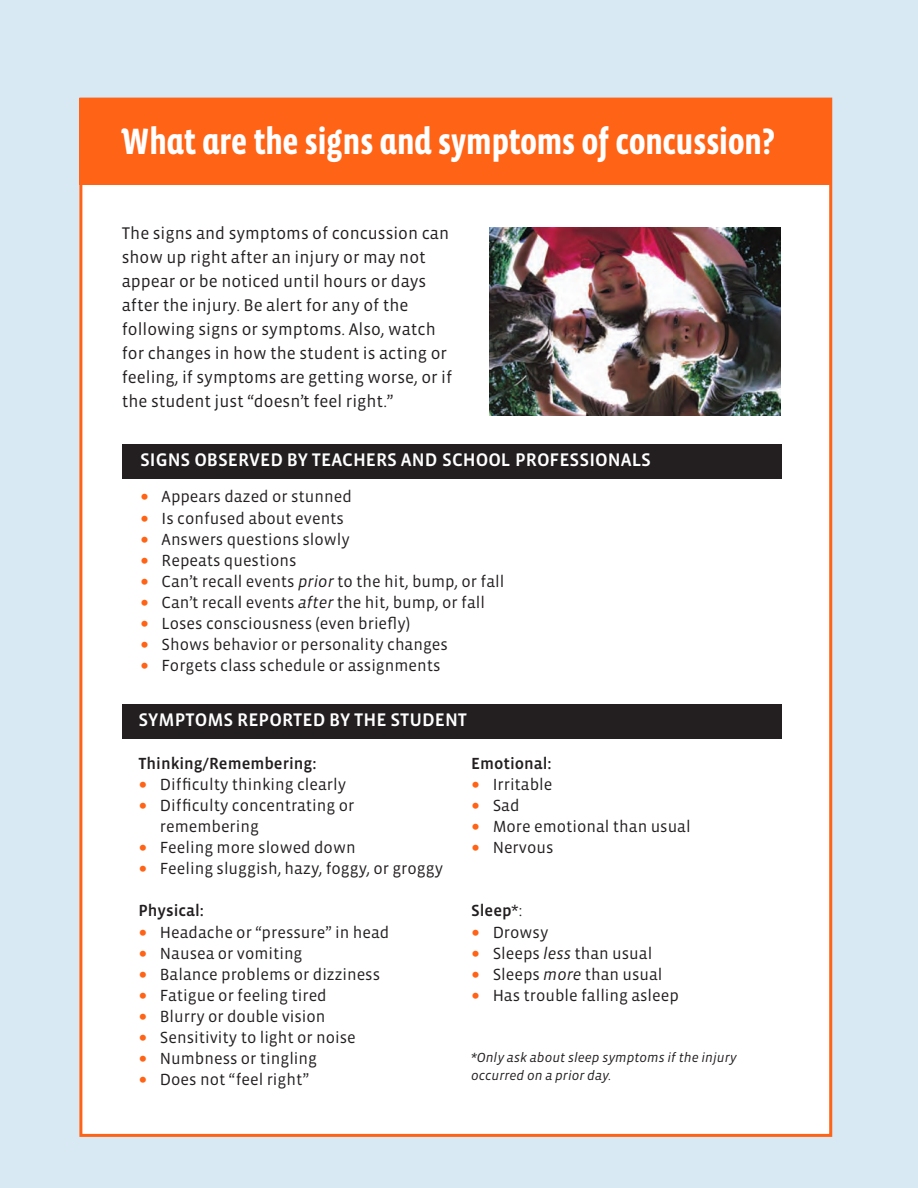
<style>
.page{position:relative;width:918px;height:1188px;background:#d8e9f4}
.page>*{position:absolute;margin:0;border:0;box-sizing:border-box;transform-origin:0 0}
.t1{font:700 37.5px "Vista Sans Nar Alt";color:#fff}
.t2{font:500 18.6px "Vista Sans OT";color:#fff}
.t3{font:17.25px/24px "Vista Sans OT";color:#231f20}
.t4{font:16.5px/21.1px "Vista Sans OT";color:#231f20}
.t5{font:500 16.5px "Vista Sans OT";color:#231f20}
.t6{font:italic 13.5px/18.6px "Vista Sans OT";color:#231f20}
.s1{font-family:"Verdana";color:#ff6316}
.s2{font-style:italic}
.s3{font-weight:400}
</style>
<div class="page">
<div style="left:82px;top:101px;width:747px;height:1033px;background:#fff"></div>
<div style="left:80px;top:98px;width:752px;height:86px;background:#ff6316"></div>
<img style="left:490px;top:228px;width:290px;height:188px">
<div style="left:122px;top:704px;width:659px;height:35px;background:#231f20"></div>
<div style="left:122px;top:445px;width:659px;height:34px;background:#231f20"></div>
<h1 class="t1" style="left:122px;top:127px;width:655px">What are the signs and symptoms of concussion?</h1>
<p class="t3" style="left:122px;top:221px;width:332px">The signs and symptoms of concussion can show up right after an injury or may not appear or be noticed until hours or days after the injury. Be alert for any of the following signs or symptoms. Also, watch for changes in how the student is acting or feeling, if symptoms are getting worse, or if the student just “doesn’t feel right.”</p>
<h2 class="t2" style="left:140px;top:449px;width:512px">SIGNS OBSERVED BY TEACHERS AND SCHOOL PROFESSIONALS</h2>
<p class="t4" style="left:140px;top:486px;width:213px"><span class="s1">•</span> Appears dazed or stunned</p>
<p class="t4" style="left:140px;top:507px;width:206px"><span class="s1">•</span> Is confused about events</p>
<p class="t4" style="left:140px;top:528px;width:211px"><span class="s1">•</span> Answers questions slowly</p>
<p class="t4" style="left:140px;top:550px;width:158px"><span class="s1">•</span> Repeats questions</p>
<p class="t4" style="left:140px;top:571px;width:366px"><span class="s1">•</span> Can’t recall events <span class="s2">prior</span> to the hit, bump, or fall</p>
<p class="t4" style="left:140px;top:592px;width:346px"><span class="s1">•</span> Can’t recall events <span class="s2">after</span> the hit, bump, or fall</p>
<p class="t4" style="left:140px;top:613px;width:272px"><span class="s1">•</span> Loses consciousness (even briefly)</p>
<p class="t4" style="left:140px;top:634px;width:309px"><span class="s1">•</span> Shows behavior or personality changes</p>
<p class="t4" style="left:140px;top:655px;width:302px"><span class="s1">•</span> Forgets class schedule or assignments</p>
<h2 class="t2" style="left:138px;top:708px;width:330px">SYMPTOMS REPORTED BY THE STUDENT</h2>
<h3 class="t5" style="left:138px;top:753px;width:180px">Thinking/Remembering:</h3>
<p class="t4" style="left:138px;top:774px;width:209px"><span class="s1">•</span> Difficulty thinking clearly</p>
<p class="t4" style="left:160px;top:795px;width:196px;text-indent:-22px"><span class="s1">•</span> Difficulty concentrating or remembering</p>
<p class="t4" style="left:138px;top:837px;width:219px"><span class="s1">•</span> Feeling more slowed down</p>
<p class="t4" style="left:138px;top:858px;width:306px"><span class="s1">•</span> Feeling sluggish, hazy, foggy, or groggy</p>
<h3 class="t5" style="left:138px;top:901px;width:67px">Physical:</h3>
<p class="t4" style="left:138px;top:921px;width:253px"><span class="s1">•</span> Headache or “pressure” in head</p>
<p class="t4" style="left:138px;top:942px;width:166px"><span class="s1">•</span> Nausea or vomiting</p>
<p class="t4" style="left:138px;top:963px;width:243px"><span class="s1">•</span> Balance problems or dizziness</p>
<p class="t4" style="left:138px;top:985px;width:190px"><span class="s1">•</span> Fatigue or feeling tired</p>
<p class="t4" style="left:138px;top:1006px;width:189px"><span class="s1">•</span> Blurry or double vision</p>
<p class="t4" style="left:138px;top:1027px;width:219px"><span class="s1">•</span> Sensitivity to light or noise</p>
<p class="t4" style="left:138px;top:1048px;width:180px"><span class="s1">•</span> Numbness or tingling</p>
<p class="t4" style="left:138px;top:1069px;width:172px"><span class="s1">•</span> Does not “feel right”</p>
<h3 class="t5" style="left:471px;top:753px;width:82px">Emotional:</h3>
<p class="t4" style="left:471px;top:774px;width:83px"><span class="s1">•</span> Irritable</p>
<p class="t4" style="left:471px;top:795px;width:50px"><span class="s1">•</span> Sad</p>
<p class="t4" style="left:471px;top:816px;width:221px"><span class="s1">•</span> More emotional than usual</p>
<p class="t4" style="left:471px;top:837px;width:84px"><span class="s1">•</span> Nervous</p>
<h3 class="t5" style="left:471px;top:901px;width:53px">Sleep<span class="s3">*:</span></h3>
<p class="t4" style="left:471px;top:921px;width:79px"><span class="s1">•</span> Drowsy</p>
<p class="t4" style="left:471px;top:942px;width:183px"><span class="s1">•</span> Sleeps <span class="s2">less</span> than usual</p>
<p class="t4" style="left:471px;top:963px;width:193px"><span class="s1">•</span> Sleeps <span class="s2">more</span> than usual</p>
<p class="t4" style="left:471px;top:985px;width:209px"><span class="s1">•</span> Has trouble falling asleep</p>
<p class="t6" style="left:471px;top:1048px;width:267px">*Only ask about sleep symptoms if the injury occurred on a prior day.</p>
</div>
